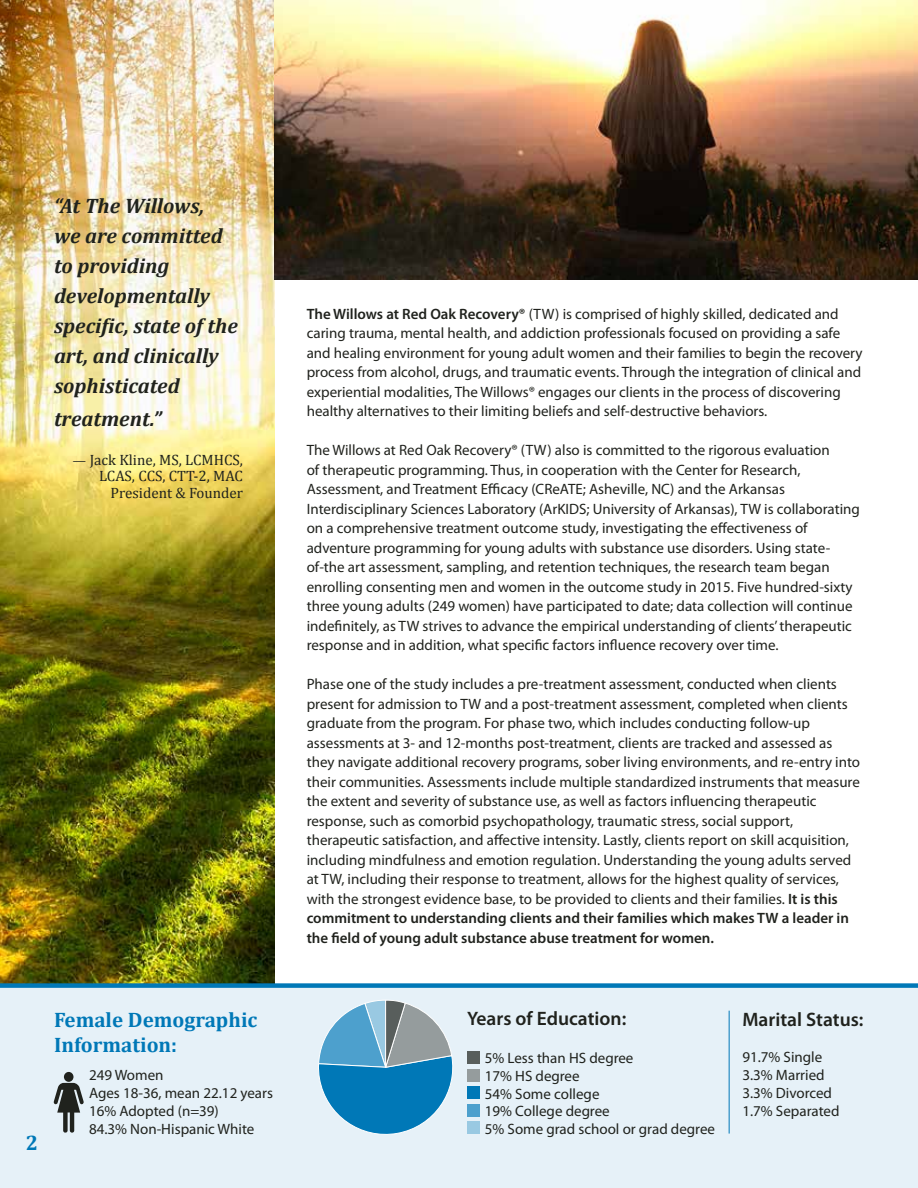
<style>
.page{position:relative;width:918px;height:1188px;background:#fff}
.page>*{position:absolute;margin:0;border:0;box-sizing:border-box;transform-origin:0 0}
.t1{font:italic 700 21px/30px "Cambria";color:#20221d}
.t2{font:700 21px/25.2px "Cambria";color:#0078b7}
.t3{font:600 19.5px "Myriad Pro";color:#20221d}
.t4{font:15px/19.5px "Myriad Pro";color:#20221d}
.t5{font:15px/16.5px "Cambria";color:#20221d;text-align:right}
.s1{font-family:"Minion Pro"}
.s2{font-weight:600}
</style>
<div class="page">
<div style="left:0;top:986px;width:918px;height:202px;background:#e6f1f8"></div>
<svg style="left:53px;top:1083px;width:31px;height:50px"></svg>
<div style="left:64px;top:1072px;width:10px;height:10px;background:#20221d;border-radius:50%"></div>
<img style="left:0;top:0;width:274px;height:983px">
<div style="left:0;top:983px;width:918px;height:5px;background:#0078b7"></div>
<div style="left:467px;top:1051px;width:13px;height:13px;background:#585e5c"></div>
<div style="left:467px;top:1069px;width:13px;height:13px;background:#959c9d"></div>
<div style="left:467px;top:1086px;width:13px;height:13px;background:#0078b7"></div>
<div style="left:467px;top:1104px;width:13px;height:13px;background:#4da0cd"></div>
<div style="left:467px;top:1122px;width:13px;height:12px;background:#99c9e2"></div>
<hr style="left:728px;top:1011px;width:2px;height:123px;background:#4da0cd">
<img style="left:274px;top:0;width:644px;height:280px">
<svg style="left:318px;top:1000px;width:135px;height:135px"></svg>
<h1 class="t1" style="left:54px;top:190px;width:185px">“At The Willows,<br>we are committed to providing developmentally specific, state of the art, and clinically sophisticated</h1>
<h1 class="t1" style="left:54px;top:403px;width:109px">treatment.”</h1>
<p class="t5" style="left:73px;top:452px;width:172px"><span class="s1">—</span> Jack Kline, MS, LCMHCS,<br>LCAS, CCS, CTT-2, MAC<br>President &amp; Founder</p>
<h1 class="t2" style="left:26px;top:1130px;width:14px">2</h1>
<h1 class="t2" style="left:54px;top:1007px;width:205px">Female Demographic<br>Information:</h1>
<p class="t4" style="left:89px;top:1066px;width:186px;line-height:18px">249 Women<br>Ages 18-36, mean 22.12 years<br>16% Adopted (n=39)<br>84.3% Non-Hispanic White</p>
<p class="t4" style="left:307px;top:304px;width:557px"><span class="s2">The Willows at Red Oak Recovery®</span> (TW) is comprised of highly skilled, dedicated and caring trauma, mental health, and addiction professionals focused on providing a safe and healing environment for young adult women and their families to begin the recovery process from alcohol, drugs, and traumatic events. Through the integration of clinical and experiential modalities, The Willows® engages our clients in the process of discovering healthy alternatives to their limiting beliefs and self-destructive behaviors.</p>
<p class="t4" style="left:307px;top:440px;width:555px">The Willows at Red Oak Recovery® (TW) also is committed to the rigorous evaluation<br>of therapeutic programming. Thus, in cooperation with the Center for Research, Assessment, and Treatment Efficacy (CReATE; Asheville, NC) and the Arkansas Interdisciplinary Sciences Laboratory (ArKIDS; University of Arkansas), TW is collaborating on a comprehensive treatment outcome study, investigating the effectiveness of adventure programming for young adults with substance use disorders. Using state&shy;of-the art assessment, sampling, and retention techniques, the research team began enrolling consenting men and women in the outcome study in 2015. Five hundred-sixty three young adults (249 women) have participated to date; data collection will continue indefinitely, as TW strives to advance the empirical understanding of clients’ therapeutic response and in addition, what specific factors influence recovery over time.</p>
<p class="t4" style="left:307px;top:674px;width:555px">Phase one of the study includes a pre-treatment assessment, conducted when clients present for admission to TW and a post-treatment assessment, completed when clients graduate from the program. For phase two, which includes conducting follow-up assessments at 3- and 12-months post-treatment, clients are tracked and assessed as they navigate additional recovery programs, sober living environments, and re-entry into their communities. Assessments include multiple standardized instruments that measure the extent and severity of substance use, as well as factors influencing therapeutic response, such as comorbid psychopathology, traumatic stress, social support, therapeutic satisfaction, and affective intensity. Lastly, clients report on skill acquisition, including mindfulness and emotion regulation. Understanding the young adults served at TW, including their response to treatment, allows for the highest quality of services, with the strongest evidence base, to be provided to clients and their families. <span class="s2">It is this commitment to understanding clients and their families which makes TW a leader in the field of young adult substance abuse treatment for women.</span></p>
<h2 class="t3" style="left:467px;top:1006px;width:161px">Years of Education:</h2>
<p class="t4" style="left:485px;top:1049px;width:232px;line-height:17.5px">5% Less than HS degree<br>17% HS degree<br>54% Some college<br>19% College degree<br>5% Some grad school or grad degree</p>
<h2 class="t3" style="left:742px;top:1007px;width:123px">Marital Status:</h2>
<p class="t4" style="left:742px;top:1047px;width:99px;line-height:18px">91.7% Single<br>3.3% Married<br>3.3% Divorced<br>1.7% Separated</p>
</div>
